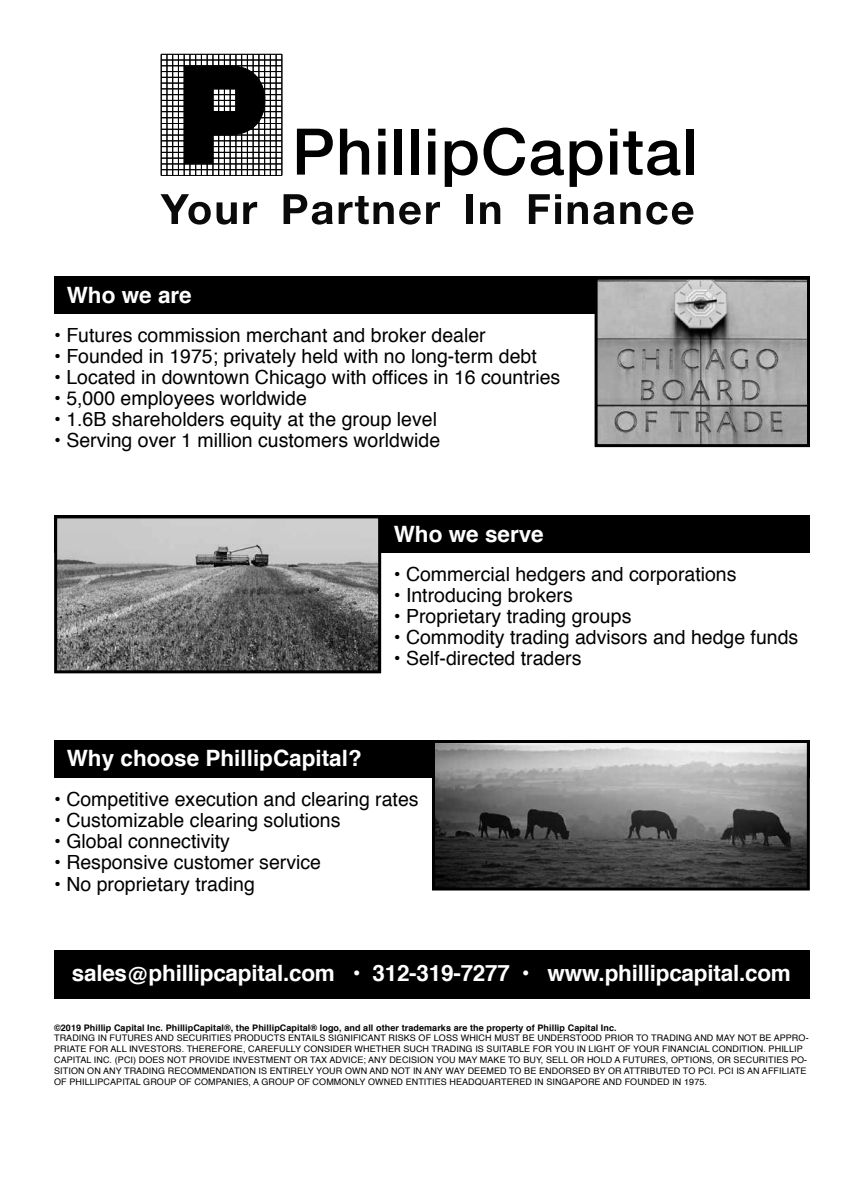
<style>
.page{position:relative;width:864px;height:1188px;background:#fff}
.page>*{position:absolute;margin:0;border:0;box-sizing:border-box;transform-origin:0 0}
.t1{font:700 22.5px "Helvetica";letter-spacing:-.01em;color:#fff}
.t2{font:19.5px "Helvetica";color:#000}
.t3{font:9px/10.8px "Helvetica";letter-spacing:.01em;color:#000}
.t4{font:700 9px "Helvetica";letter-spacing:.01em;color:#000}
</style>
<div class="page">
<svg style="left:297px;top:129px;width:36px;height:46px"></svg>
<svg style="left:340px;top:129px;width:29px;height:46px"></svg>
<svg style="left:378px;top:129px;width:8px;height:46px"></svg>
<div style="left:395px;top:129px;width:7px;height:46px;background:#000"></div>
<div style="left:411px;top:129px;width:8px;height:46px;background:#000"></div>
<svg style="left:428px;top:129px;width:7px;height:46px"></svg>
<svg style="left:445px;top:140px;width:33px;height:47px"></svg>
<svg style="left:484px;top:128px;width:41px;height:48px"></svg>
<svg style="left:531px;top:140px;width:33px;height:36px"></svg>
<svg style="left:570px;top:140px;width:33px;height:47px"></svg>
<svg style="left:610px;top:129px;width:7px;height:46px"></svg>
<svg style="left:623px;top:131px;width:57px;height:45px"></svg>
<div style="left:686px;top:129px;width:7px;height:46px;background:#000"></div>
<svg style="left:161px;top:194px;width:50px;height:31px"></svg>
<svg style="left:217px;top:202px;width:20px;height:23px"></svg>
<svg style="left:243px;top:202px;width:14px;height:22px"></svg>
<svg style="left:284px;top:194px;width:49px;height:31px"></svg>
<svg style="left:339px;top:196px;width:101px;height:29px"></svg>
<div style="left:466px;top:194px;width:7px;height:30px;background:#0b0a0b"></div>
<svg style="left:480px;top:202px;width:20px;height:22px"></svg>
<svg style="left:529px;top:194px;width:32px;height:30px"></svg>
<svg style="left:568px;top:202px;width:125px;height:23px"></svg>
<hr style="left:161px;top:54px;width:1px;height:121px;background:#000">
<hr style="left:167px;top:54px;width:1px;height:121px;background:#000">
<hr style="left:172px;top:54px;width:1px;height:121px;background:#000">
<hr style="left:178px;top:54px;width:1px;height:121px;background:#000">
<hr style="left:184px;top:54px;width:1px;height:121px;background:#000">
<hr style="left:190px;top:54px;width:1px;height:121px;background:#000">
<hr style="left:195px;top:54px;width:1px;height:121px;background:#000">
<hr style="left:201px;top:54px;width:1px;height:121px;background:#000">
<hr style="left:207px;top:54px;width:1px;height:121px;background:#000">
<hr style="left:213px;top:54px;width:1px;height:121px;background:#000">
<hr style="left:218px;top:54px;width:1px;height:121px;background:#000">
<hr style="left:224px;top:54px;width:1px;height:121px;background:#000">
<hr style="left:230px;top:54px;width:1px;height:121px;background:#000">
<hr style="left:236px;top:54px;width:1px;height:121px;background:#000">
<hr style="left:241px;top:54px;width:1px;height:121px;background:#000">
<hr style="left:247px;top:54px;width:1px;height:121px;background:#000">
<hr style="left:253px;top:54px;width:1px;height:121px;background:#000">
<hr style="left:259px;top:54px;width:1px;height:121px;background:#000">
<hr style="left:264px;top:54px;width:1px;height:121px;background:#000">
<hr style="left:270px;top:54px;width:1px;height:121px;background:#000">
<hr style="left:276px;top:54px;width:1px;height:121px;background:#000">
<hr style="left:161px;top:54px;width:121px;height:1px;background:#000">
<hr style="left:161px;top:66px;width:121px;height:1px;background:#000">
<hr style="left:161px;top:71px;width:121px;height:1px;background:#000">
<hr style="left:161px;top:77px;width:121px;height:1px;background:#000">
<hr style="left:161px;top:89px;width:121px;height:1px;background:#000">
<hr style="left:161px;top:94px;width:121px;height:1px;background:#000">
<hr style="left:161px;top:100px;width:121px;height:1px;background:#000">
<hr style="left:161px;top:106px;width:121px;height:1px;background:#000">
<hr style="left:161px;top:123px;width:121px;height:1px;background:#000">
<hr style="left:161px;top:129px;width:121px;height:1px;background:#000">
<hr style="left:161px;top:135px;width:121px;height:1px;background:#000">
<hr style="left:161px;top:141px;width:121px;height:1px;background:#000">
<hr style="left:161px;top:146px;width:121px;height:1px;background:#000">
<hr style="left:161px;top:152px;width:121px;height:1px;background:#000">
<hr style="left:161px;top:158px;width:121px;height:1px;background:#000">
<hr style="left:161px;top:164px;width:121px;height:1px;background:#000">
<hr style="left:161px;top:175px;width:121px;height:1px;background:#000">
<svg style="left:185px;top:66px;width:79px;height:98px"></svg>
<hr style="left:282px;top:54px;width:1px;height:121px;background:#000">
<hr style="left:161px;top:60px;width:121px;height:1px;background:#000">
<hr style="left:161px;top:83px;width:121px;height:1px;background:#000">
<hr style="left:161px;top:169px;width:121px;height:1px;background:#000">
<hr style="left:161px;top:111px;width:121px;height:1px;background:#000">
<hr style="left:161px;top:117px;width:121px;height:1px;background:#000">
<div style="left:54px;top:277px;width:756px;height:37px;background:#000"></div>
<img style="left:599px;top:281px;width:207px;height:162px">
<div style="left:595px;top:277px;width:215px;height:170px;border:3px solid #000"></div>
<div style="left:54px;top:515px;width:756px;height:38px;background:#000"></div>
<img style="left:58px;top:519px;width:319px;height:150px">
<div style="left:54px;top:515px;width:327px;height:158px;border:3px solid #000"></div>
<div style="left:54px;top:740px;width:756px;height:37px;background:#000"></div>
<img style="left:436px;top:744px;width:370px;height:143px">
<div style="left:432px;top:740px;width:378px;height:151px;border:3px solid #000"></div>
<div style="left:54px;top:950px;width:756px;height:49px;background:#000"></div>
<h1 class="t1" style="left:67px;top:277px;width:127px">Who we are</h1>
<h2 class="t2" style="left:54px;top:320px;width:433px">• Futures commission merchant and broker dealer</h2>
<h2 class="t2" style="left:54px;top:341px;width:484px">• Founded in 1975; privately held with no long-term debt</h2>
<h2 class="t2" style="left:54px;top:362px;width:508px">• Located in downtown Chicago with offices in 16 countries</h2>
<h2 class="t2" style="left:54px;top:383px;width:254px">• 5,000 employees worldwide</h2>
<h2 class="t2" style="left:54px;top:404px;width:384px">• 1.6B shareholders equity at the group level</h2>
<h2 class="t2" style="left:54px;top:425px;width:388px">• Serving over 1 million customers worldwide</h2>
<h1 class="t1" style="left:394px;top:515px;width:152px">Who we serve</h1>
<h2 class="t2" style="left:394px;top:559px;width:344px">• Commercial hedgers and corporations</h2>
<h2 class="t2" style="left:394px;top:580px;width:181px">• Introducing brokers</h2>
<h2 class="t2" style="left:394px;top:601px;width:239px">• Proprietary trading groups</h2>
<h2 class="t2" style="left:394px;top:622px;width:406px">• Commodity trading advisors and hedge funds</h2>
<h2 class="t2" style="left:394px;top:643px;width:189px">• Self-directed traders</h2>
<h1 class="t1" style="left:67px;top:740px;width:297px">Why choose PhillipCapital?</h1>
<h2 class="t2" style="left:54px;top:784px;width:366px">• Competitive execution and clearing rates</h2>
<h2 class="t2" style="left:54px;top:805px;width:288px">• Customizable clearing solutions</h2>
<h2 class="t2" style="left:54px;top:826px;width:177px">• Global connectivity</h2>
<h2 class="t2" style="left:54px;top:847px;width:268px">• Responsive customer service</h2>
<h2 class="t2" style="left:54px;top:869px;width:202px">• No proprietary trading</h2>
<h1 class="t1" style="left:72px;top:955px;width:721px">sales@phillipcapital.com • 312-319-7277 • www.phillipcapital.com</h1>
<p class="t4" style="left:54px;top:1020px;width:564px">©2019 Phillip Capital Inc. PhillipCapital®, the PhillipCapital® logo, and all other trademarks are the property of Phillip Capital Inc.</p>
<p class="t3" style="left:54px;top:1033px;width:756px">TRADING IN FUTURES AND SECURITIES PRODUCTS ENTAILS SIGNIFICANT RISKS OF LOSS WHICH MUST BE UNDERSTOOD PRIOR TO TRADING AND MAY NOT BE APPRO-PRIATE FOR ALL INVESTORS. THEREFORE, CAREFULLY CONSIDER WHETHER SUCH TRADING IS SUITABLE FOR YOU IN LIGHT OF YOUR FINANCIAL CONDITION. PHILLIP CAPITAL INC. (PCI) DOES NOT PROVIDE INVESTMENT OR TAX ADVICE; ANY DECISION YOU MAY MAKE TO BUY, SELL OR HOLD A FUTURES, OPTIONS, OR SECURITIES PO-SITION ON ANY TRADING RECOMMENDATION IS ENTIRELY YOUR OWN AND NOT IN ANY WAY DEEMED TO BE ENDORSED BY OR ATTRIBUTED TO PCI. PCI IS AN AFFILIATE OF PHILLIPCAPITAL GROUP OF COMPANIES, A GROUP OF COMMONLY OWNED ENTITIES HEADQUARTERED IN SINGAPORE AND FOUNDED IN 1975.</p>
</div>
